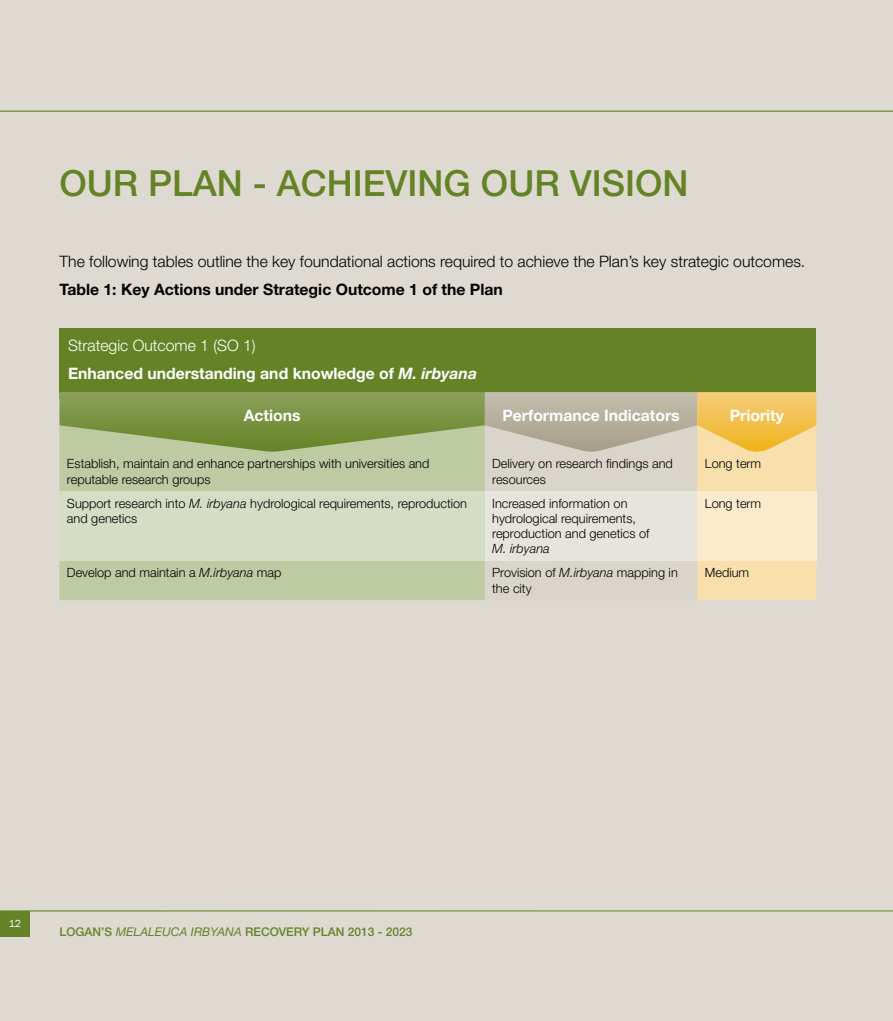
<style>
.page{position:relative;width:893px;height:1021px;background:#fff}
.page>*{position:absolute;margin:0;border:0;box-sizing:border-box;transform-origin:0 0}
.t1{font:500 36px "Helvetica Neue LT Std";color:#648326}
.t2{font:700 15.75px/28px "Helvetica Neue LT Std";color:#fff}
.t3{font:300 15.75px "Helvetica Neue LT Std";color:#000}
.t4{font:700 15.75px "Helvetica Neue LT Std";color:#000}
.t5{font:300 12.75px/15.3px "Helvetica Neue LT Std";color:#000}
.t6{font:italic 300 12.75px "Helvetica Neue LT Std";color:#000}
.t7{font:500 12px "Helvetica Neue LT Std";color:#648326}
.t8{font:10.5px "Franklin Gothic";color:#fff}
.s1{font-weight:300}
.s2{font-style:italic}
.s3{font-weight:400;font-style:italic}
</style>
<div class="page">
<div style="left:0;top:0;width:893px;height:1020px;background:#dedad1"></div>
<div style="left:0;top:910px;width:30px;height:26px;background:#648326"></div>
<hr style="left:0;top:910px;width:893px;height:1px;background:#fff">
<hr style="left:0;top:111px;width:893px;height:1px;background:#648326">
<div style="left:60px;top:327px;width:756px;height:71px;background:#648326"></div>
<svg style="left:60px;top:392px;width:756px;height:208px"></svg>
<h1 class="t1" style="left:60px;top:162px;width:630px">OUR PLAN - ACHIEVING OUR VISION</h1>
<p class="t3" style="left:60px;top:251px;width:747px">The following tables outline the key foundational actions required to achieve the Plan’s key strategic outcomes.</p>
<p class="t4" style="left:60px;top:279px;width:445px">Table 1: Key Actions under Strategic Outcome 1 of the Plan</p>
<p class="t2" style="left:68px;top:330px;width:411px"><span class="s1">Strategic Outcome 1 (SO 1)<br></span>Enhanced understanding and knowledge of <span class="s2">M. irbyana</span></p>
<p class="t2" style="left:244px;top:401px;width:58px">Actions</p>
<p class="t2" style="left:502px;top:401px;width:179px">Performance Indicators</p>
<p class="t2" style="left:730px;top:401px;width:56px">Priority</p>
<p class="t5" style="left:67px;top:456px;width:364px">Establish, maintain and enhance partnerships with universities and reputable research groups</p>
<p class="t5" style="left:492px;top:456px;width:182px">Delivery on research findings and resources</p>
<p class="t5" style="left:705px;top:456px;width:58px">Long term</p>
<p class="t5" style="left:67px;top:495px;width:402px">Support research into <span class="s2">M. irbyana</span> hydrological requirements, reproduction and genetics</p>
<p class="t5" style="left:492px;top:495px;width:159px">Increased information on hydrological requirements, reproduction and genetics of</p>
<p class="t6" style="left:492px;top:541px;width:59px">M. irbyana</p>
<p class="t5" style="left:705px;top:495px;width:58px">Long term</p>
<p class="t5" style="left:67px;top:565px;width:216px">Develop and maintain a <span class="s2">M.irbyana</span> map</p>
<p class="t5" style="left:492px;top:565px;width:187px">Provision of <span class="s2">M.irbyana</span> mapping in the city</p>
<p class="t5" style="left:705px;top:565px;width:46px">Medium</p>
<p class="t8" style="left:9px;top:917px;width:14px">12</p>
<p class="t7" style="left:60px;top:924px;width:354px">LOGAN’S <span class="s3">MELALEUCA IRBYANA</span> RECOVERY PLAN 2013 - 2023</p>
</div>
